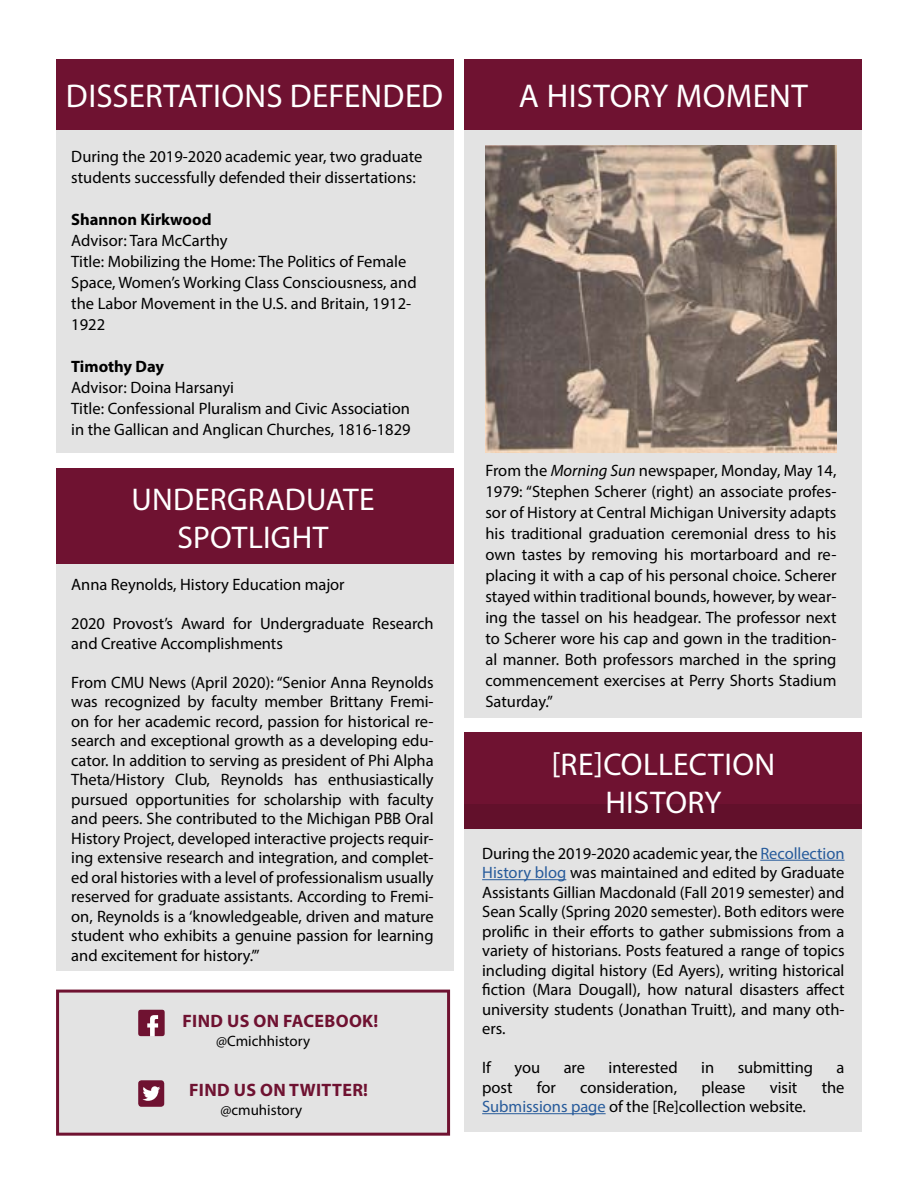
<style>
.page{position:relative;width:918px;height:1188px;background:#fff}
.page>*{position:absolute;margin:0;border:0;box-sizing:border-box;transform-origin:0 0}
.t1{font:33px "Myriad Pro";letter-spacing:.005em;color:#fff}
.t2{font:31.5px/37.8px "Myriad Pro";letter-spacing:.01em;color:#fff;text-align:center}
.t3{font:700 18px "Myriad Pro";letter-spacing:.02em;color:#6f1231}
.t4{font:16.5px/19.5px "Myriad Pro";letter-spacing:-.005em;color:#000}
.t5{font:700 16.5px "Myriad Pro";color:#000}
.t6{font:15px "Myriad Pro";color:#000}
.s1{font-style:italic}
.s2{color:#275b9b}
</style>
<div class="page">
<div style="left:56px;top:59px;width:397px;height:71px;background:#6f1231"></div>
<div style="left:56px;top:130px;width:397px;height:323px;background:#e3e3e3"></div>
<div style="left:465px;top:59px;width:397px;height:71px;background:#6f1231"></div>
<div style="left:465px;top:130px;width:397px;height:587px;background:#e3e3e3"></div>
<div style="left:465px;top:804px;width:397px;height:328px;background:#e3e3e3"></div>
<hr style="left:760px;top:860px;width:85px;height:1px;background:#275b9b">
<hr style="left:482px;top:879px;width:84px;height:1px;background:#275b9b">
<hr style="left:482px;top:1113px;width:124px;height:1px;background:#275b9b">
<div style="left:465px;top:733px;width:397px;height:96px;background:linear-gradient(to right,#6c112f,#6c112f)"></div>
<div style="left:56px;top:564px;width:397px;height:406px;background:#e3e3e3"></div>
<div style="left:56px;top:468px;width:397px;height:96px;background:#6f1231"></div>
<img style="left:485px;top:146px;width:351px;height:307px">
<div style="left:56px;top:990px;width:394px;height:146px;background:#e3e3e3;border:3px solid #6f1231"></div>
<svg style="left:138px;top:1010px;width:27px;height:26px"></svg>
<div style="left:138px;top:1080px;width:26px;height:27px;background:#6f1231;border-radius:3px"></div>
<svg style="left:142px;top:1086px;width:18px;height:15px"></svg>
<h1 class="t1" style="left:66px;top:76px;width:379px">DISSERTATIONS DEFENDED</h1>
<p class="t4" style="left:71px;top:146px;width:353px;line-height:21px">During the 2019-2020 academic year, two graduate students successfully defended their dissertations:</p>
<p class="t5" style="left:71px;top:209px;width:142px">Shannon Kirkwood</p>
<p class="t4" style="left:71px;top:230px;width:347px;line-height:21px">Advisor: Tara McCarthy<br>Title: Mobilizing the Home: The Politics of Female Space, Women’s Working Class Consciousness, and the Labor Movement in the U.S. and Britain, 1912- 1922</p>
<p class="t5" style="left:71px;top:356px;width:94px">Timothy Day</p>
<p class="t4" style="left:71px;top:377px;width:341px;line-height:21px">Advisor: Doina Harsanyi<br>Title: Confessional Pluralism and Civic Association in the Gallican and Anglican Churches, 1816-1829</p>
<h2 class="t2" style="left:131px;top:480px;width:245px">UNDERGRADUATE<br>SPOTLIGHT</h2>
<p class="t4" style="left:71px;top:574px;width:275px">Anna Reynolds, History Education major</p>
<p class="t4" style="left:71px;top:613px;width:364px">2020 Provost’s Award for Undergraduate Research and Creative Accomplishments</p>
<p class="t4" style="left:71px;top:672px;width:364px;text-align:justify">From CMU News (April 2020): “Senior Anna Reynolds was recognized by faculty member Brittany Fremi&shy;on for her academic record, passion for historical re&shy;search and exceptional growth as a developing edu&shy;cator. In addition to serving as president of Phi Alpha Theta/History Club, Reynolds has enthusiastically pursued opportunities for scholarship with faculty and peers. She contributed to the Michigan PBB Oral History Project, developed interactive projects requir&shy;ing extensive research and integration, and complet&shy;ed oral histories with a level of professionalism usually reserved for graduate assistants. According to Fremi&shy;on, Reynolds is a ‘knowledgeable, driven and mature student who exhibits a genuine passion for learning and excitement for history.’”</p>
<p class="t3" style="left:182px;top:1009px;width:197px">FIND US ON FACEBOOK!</p>
<p class="t6" style="left:216px;top:1032px;width:96px">@Cmichhistory</p>
<p class="t3" style="left:189px;top:1078px;width:181px">FIND US ON TWITTER!</p>
<p class="t6" style="left:220px;top:1101px;width:83px">@cmuhistory</p>
<h1 class="t1" style="left:519px;top:76px;width:290px">A HISTORY MOMENT</h1>
<p class="t4" style="left:485px;top:459px;width:353px;line-height:21px;text-align:justify">From the <span class="s1">Morning Sun</span> newspaper, Monday, May 14, 1979: “Stephen Scherer (right) an associate profes&shy;sor of History at Central Michigan University adapts his traditional graduation ceremonial dress to his own tastes by removing his mortarboard and re&shy;placing it with a cap of his personal choice. Scherer stayed within traditional bounds, however, by wear&shy;ing the tassel on his headgear. The professor next to Scherer wore his cap and gown in the tradition&shy;al manner. Both professors marched in the spring commencement exercises at Perry Shorts Stadium Saturday.”</p>
<h2 class="t2" style="left:551px;top:745px;width:225px">[RE]COLLECTION<br>HISTORY</h2>
<p class="t4" style="left:482px;top:843px;width:364px;text-align:justify">During the 2019-2020 academic year, the <span class="s2">Recollection History blog</span> was maintained and edited by Graduate Assistants Gillian Macdonald (Fall 2019 semester) and Sean Scally (Spring 2020 semester). Both editors were prolific in their efforts to gather submissions from a variety of historians. Posts featured a range of topics including digital history (Ed Ayers), writing historical fiction (Mara Dougall), how natural disasters affect university students (Jonathan Truitt), and many oth&shy;ers.</p>
<p class="t4" style="left:482px;top:1058px;width:10px">If</p>
<p class="t4" style="left:515px;top:1058px;width:27px">you</p>
<p class="t4" style="left:564px;top:1058px;width:23px">are</p>
<p class="t4" style="left:609px;top:1058px;width:71px">interested</p>
<p class="t4" style="left:701px;top:1058px;width:14px">in</p>
<p class="t4" style="left:738px;top:1058px;width:77px">submitting</p>
<p class="t4" style="left:837px;top:1058px;width:9px">a</p>
<p class="t4" style="left:482px;top:1077px;width:32px">post</p>
<p class="t4" style="left:537px;top:1077px;width:20px">for</p>
<p class="t4" style="left:580px;top:1077px;width:98px">consideration,</p>
<p class="t4" style="left:702px;top:1077px;width:46px">please</p>
<p class="t4" style="left:770px;top:1077px;width:29px">visit</p>
<p class="t4" style="left:822px;top:1077px;width:24px">the</p>
<p class="t4" style="left:482px;top:1097px;width:325px"><span class="s2">Submissions page</span> of the [Re]collection website.</p>
</div>
